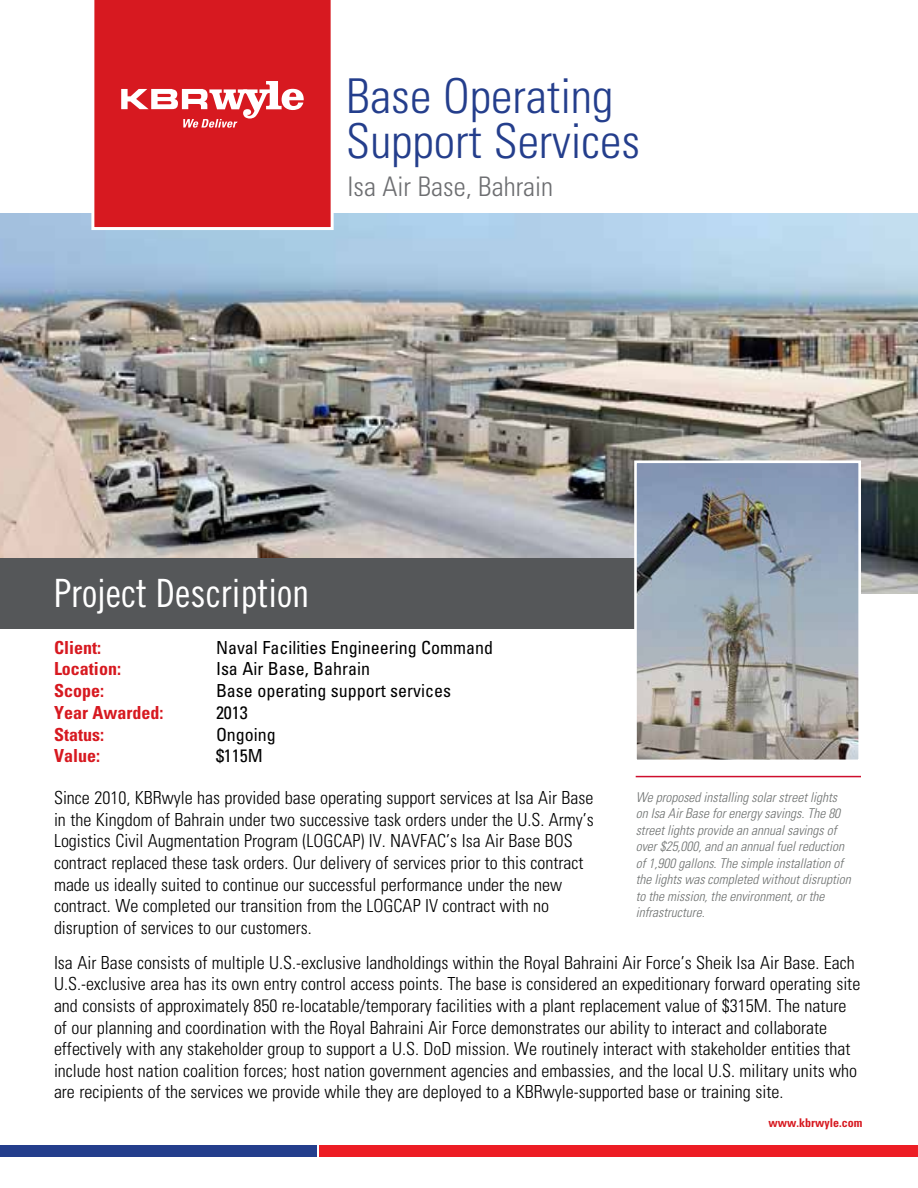
<style>
.page{position:relative;width:918px;height:1188px;background:#fff}
.page>*{position:absolute;margin:0;border:0;box-sizing:border-box;transform-origin:0 0}
.t1{font:300 condensed 48px/45px "Univers";color:#243e8c}
.t2{font:39px "Trade Gothic LT Std Cn 18";color:#fff}
.t3{font:300 condensed 27px "Univers";color:#6d6e71}
.t4{font:300 condensed 18px/21.6px "Univers";color:#000}
.t5{font:condensed 18px "Univers";color:#000}
.t6{font:700 condensed 18px "Univers";color:#d71920}
.t7{font:italic 300 condensed 13.5px/16.5px "Univers";color:#6f7271}
.t8{font:700 condensed 12px "Univers";color:#d71920}
</style>
<div class="page">
<img style="left:0;top:213px;width:918px;height:381px">
<div style="left:0;top:1145px;width:317px;height:12px;background:#243e8c"></div>
<div style="left:320px;top:1145px;width:598px;height:12px;background:#ed1d24"></div>
<div style="left:91px;top:0;width:243px;height:230px;background:#d71920"></div>
<svg style="left:121px;top:81px;width:183px;height:47px"></svg>
<div style="left:0;top:558px;width:653px;height:71px;background:#555759"></div>
<img style="left:638px;top:464px;width:219px;height:294px">
<div style="left:634px;top:460px;width:227px;height:302px;border:3px solid #fff"></div>
<hr style="left:636px;top:776px;width:225px;height:1px;background:#ce0e2d">
<h1 class="t1" style="left:346px;top:73px;width:296px">Base Operating<br>Support Services</h1>
<h3 class="t3" style="left:348px;top:170px;width:207px">Isa Air Base, Bahrain</h3>
<h2 class="t2" style="left:54px;top:570px;width:257px">Project Description</h2>
<p class="t6" style="left:54px;top:636px;width:49px">Client:</p>
<p class="t5" style="left:216px;top:636px;width:279px">Naval Facilities Engineering Command</p>
<p class="t6" style="left:54px;top:658px;width:68px">Location:</p>
<p class="t5" style="left:216px;top:658px;width:156px">Isa Air Base, Bahrain</p>
<p class="t6" style="left:54px;top:680px;width:52px">Scope:</p>
<p class="t5" style="left:216px;top:679px;width:237px">Base operating support services</p>
<p class="t6" style="left:54px;top:701px;width:111px">Year Awarded:</p>
<p class="t5" style="left:216px;top:701px;width:33px">2013</p>
<p class="t6" style="left:54px;top:723px;width:52px">Status:</p>
<p class="t5" style="left:216px;top:723px;width:61px">Ongoing</p>
<p class="t6" style="left:54px;top:745px;width:48px">Value:</p>
<p class="t5" style="left:216px;top:745px;width:48px">$115M</p>
<p class="t4" style="left:54px;top:787px;width:541px">Since 2010, KBRwyle has provided base operating support services at Isa Air Base in the Kingdom of Bahrain under two successive task orders under the U.S. Army’s Logistics Civil Augmentation Program (LOGCAP) IV. NAVFAC’s Isa Air Base BOS contract replaced these task orders. Our delivery of services prior to this contract made us ideally suited to continue our successful performance under the new contract. We completed our transition from the LOGCAP IV contract with no disruption of services to our customers.</p>
<p class="t4" style="left:54px;top:952px;width:808px">Isa Air Base consists of multiple U.S.-exclusive landholdings within the Royal Bahraini Air Force’s Sheik Isa Air Base. Each U.S.-exclusive area has its own entry control access points. The base is considered an expeditionary forward operating site and consists of approximately 850 re-locatable/temporary facilities with a plant replacement value of $315M. The nature of our planning and coordination with the Royal Bahraini Air Force demonstrates our ability to interact and collaborate effectively with any stakeholder group to support a U.S. DoD mission. We routinely interact with stakeholder entities that include host nation coalition forces; host nation government agencies and embassies, and the local U.S. military units who are recipients of the services we provide while they are deployed to a KBRwyle-supported base or training site.</p>
<p class="t7" style="left:636px;top:789px;width:217px">We proposed installing solar street lights on Isa Air Base for energy savings. The 80 street lights provide an annual savings of over $25,000, and an annual fuel reduction of 1,900 gallons. The simple installation of the lights was completed without disruption to the mission, the environment, or the infrastructure.</p>
<p class="t8" style="left:769px;top:1115px;width:95px">www.kbrwyle.com</p>
</div>
